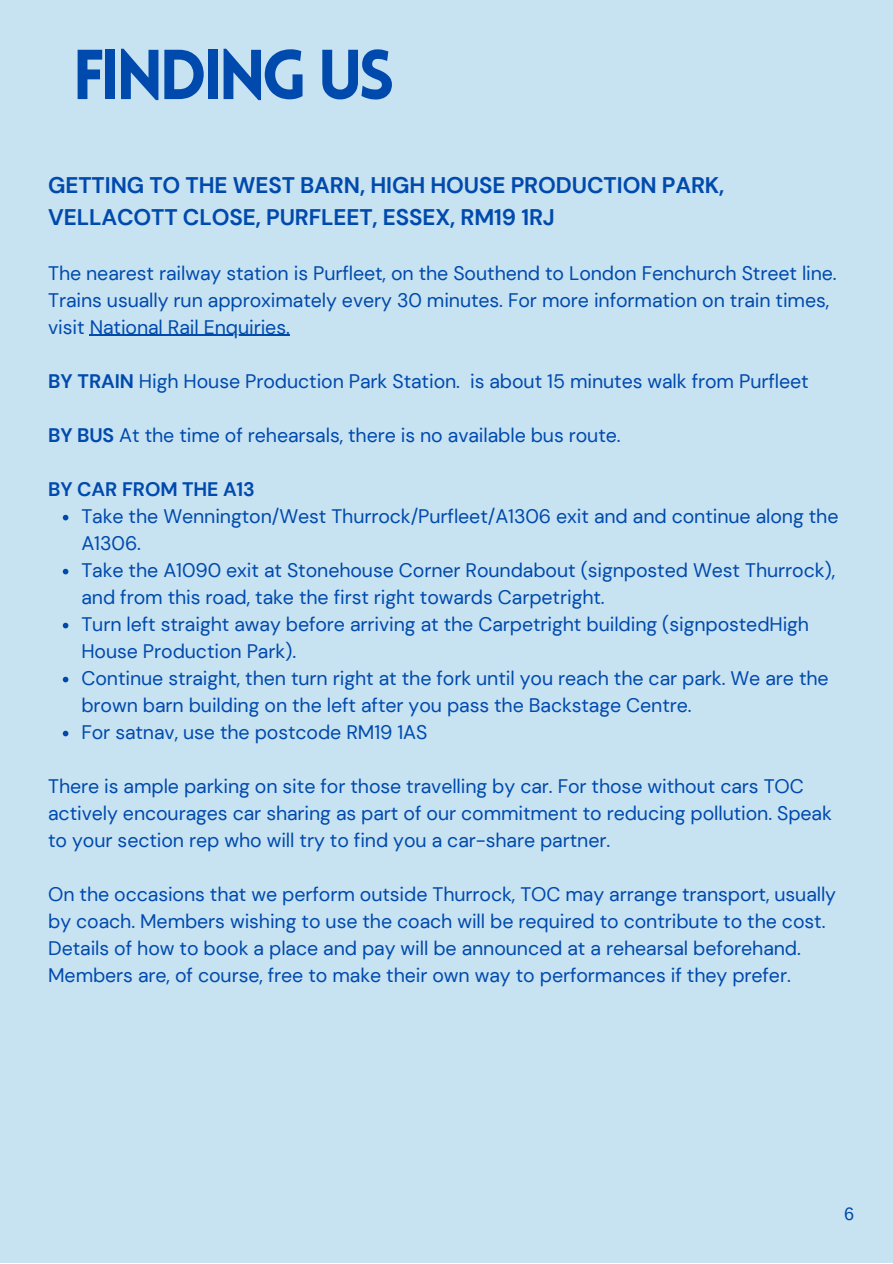
<style>
.page{position:relative;width:893px;height:1264px;background:#fff}
.page>*{position:absolute;margin:0;border:0;box-sizing:border-box;transform-origin:0 0}
.t1{font:900 69px "Lovelo";letter-spacing:-.075em;color:#004aad}
.t2{font:700 22.5px "DM Sans";letter-spacing:-.005em;color:#004aad}
.t3{font:19.5px/27px "DM Sans";letter-spacing:-.005em;color:#004aad}
.t4{font:700 19.5px "DM Sans";letter-spacing:-.005em;color:#004aad}
.t5{font:18px "Arimo";color:#004aad}
.s1{font-weight:700}
</style>
<div class="page">
<div style="left:0;top:0;width:892px;height:1262px;background:#c7e2f1"></div>
<svg style="left:63px;top:515px;width:5px;height:5px"></svg>
<svg style="left:63px;top:569px;width:5px;height:5px"></svg>
<svg style="left:63px;top:622px;width:5px;height:6px"></svg>
<svg style="left:63px;top:676px;width:5px;height:6px"></svg>
<svg style="left:63px;top:730px;width:5px;height:6px"></svg>
<hr style="left:90px;top:335px;width:200px;height:1px;background:#004aad">
<p class="t1" style="left:72px;top:47px;width:324px">FINDING US</p>
<p class="t2" style="left:48px;top:171px;width:677px">GETTING TO THE WEST BARN, HIGH HOUSE PRODUCTION PARK,</p>
<p class="t2" style="left:48px;top:202px;width:508px">VELLACOTT CLOSE, PURFLEET, ESSEX, RM19 1RJ</p>
<p class="t3" style="left:48px;top:259px;width:790px">The nearest railway station is Purfleet, on the Southend to London Fenchurch Street line.<br>Trains usually run approximately every 30 minutes. For more information on train times, visit National Rail Enquiries.</p>
<p class="t3" style="left:48px;top:367px;width:762px"><span class="s1">BY TRAIN</span> High House Production Park Station. is about 15 minutes walk from Purfleet</p>
<p class="t3" style="left:48px;top:421px;width:574px"><span class="s1">BY BUS</span> At the time of rehearsals, there is no available bus route.</p>
<p class="t4" style="left:48px;top:476px;width:208px">BY CAR FROM THE A13</p>
<p class="t3" style="left:81px;top:502px;width:758px">Take the Wennington/West Thurrock/Purfleet/A1306 exit and and continue along the<br>A1306.</p>
<p class="t3" style="left:81px;top:556px;width:755px">Take the A1090 exit at Stonehouse Corner Roundabout (signposted West Thurrock), and from this road, take the first right towards Carpetright.</p>
<p class="t3" style="left:81px;top:610px;width:729px">Turn left straight away before arriving at the Carpetright building (signpostedHigh<br>House Production Park).</p>
<p class="t3" style="left:81px;top:664px;width:748px">Continue straight, then turn right at the fork until you reach the car park. We are the brown barn building on the left after you pass the Backstage Centre.</p>
<p class="t3" style="left:81px;top:718px;width:347px">For satnav, use the postcode RM19 1AS</p>
<p class="t3" style="left:48px;top:772px;width:785px">There is ample parking on site for those travelling by car. For those without cars TOC actively encourages car sharing as part of our commitment to reducing pollution. Speak to your section rep who will try to find you a car-share partner.</p>
<p class="t3" style="left:48px;top:880px;width:789px">On the occasions that we perform outside Thurrock, TOC may arrange transport, usually by coach. Members wishing to use the coach will be required to contribute to the cost.</p>
<p class="t3" style="left:48px;top:934px;width:754px">Details of how to book a place and pay will be announced at a rehearsal beforehand.<br>Members are, of course, free to make their own way to performances if they prefer.</p>
<p class="t5" style="left:844px;top:1203px;width:11px">6</p>
</div>
